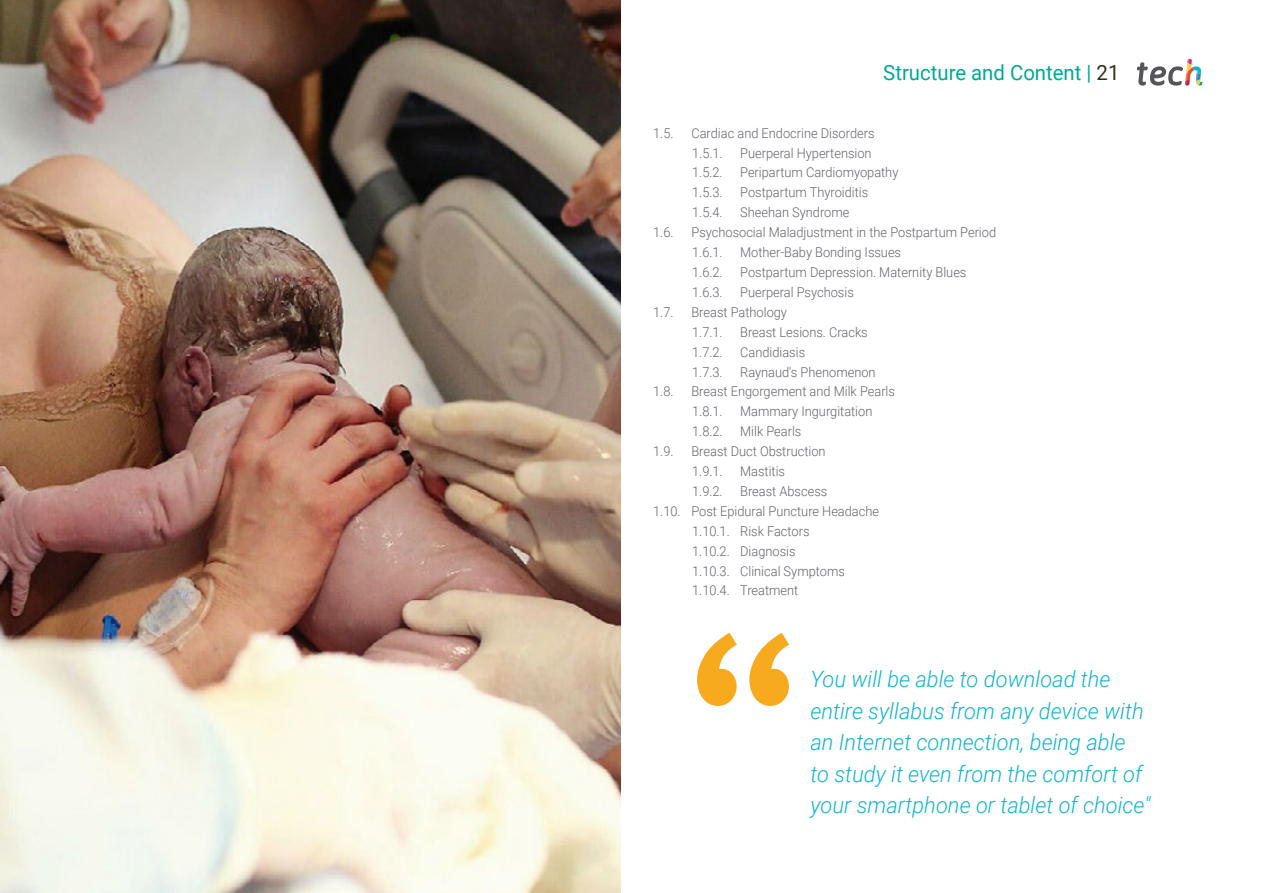
<style>
.page{position:relative;width:1263px;height:893px;background:#fff}
.page>*{position:absolute;margin:0;border:0;box-sizing:border-box;transform-origin:0 0}
.t1{font:italic 300 22.5px/31.5px "Roboto";color:#0fb6cf}
.t2{font:21px "Roboto";color:#00a996}
.t3{font:300 13.5px/20px "Roboto";color:#61646a;scale:.95 1}
.s1{color:#312e20}
</style>
<div class="page">
<svg style="left:697px;top:633px;width:92px;height:73px"></svg>
<img style="left:0;top:0;width:621px;height:893px">
<svg style="left:1137px;top:59px;width:65px;height:27px"></svg>
<h2 class="t2" style="left:883px;top:57px;width:238px">Structure and Content | <span class="s1">21</span></h2>
<p class="t3" style="left:653px;top:122px;width:23px">1.5.</p>
<p class="t3" style="left:691px;top:122px;width:194px">Cardiac and Endocrine Disorders<br>1.5.1.</p>
<p class="t3" style="left:740px;top:142px;width:140px">Puerperal Hypertension</p>
<p class="t3" style="left:692px;top:162px;width:34px">1.5.2.</p>
<p class="t3" style="left:740px;top:162px;width:168px">Peripartum Cardiomyopathy</p>
<p class="t3" style="left:692px;top:182px;width:34px">1.5.3.</p>
<p class="t3" style="left:740px;top:182px;width:136px">Postpartum Thyroiditis</p>
<p class="t3" style="left:692px;top:202px;width:34px">1.5.4.</p>
<p class="t3" style="left:740px;top:202px;width:116px">Sheehan Syndrome</p>
<p class="t3" style="left:653px;top:222px;width:23px">1.6.</p>
<p class="t3" style="left:691px;top:222px;width:322px">Psychosocial Maladjustment in the Postpartum Period<br>1.6.1.</p>
<p class="t3" style="left:740px;top:242px;width:171px">Mother-Baby Bonding Issues</p>
<p class="t3" style="left:692px;top:262px;width:34px">1.6.2.</p>
<p class="t3" style="left:740px;top:262px;width:240px">Postpartum Depression. Maternity Blues</p>
<p class="t3" style="left:692px;top:282px;width:34px">1.6.3.</p>
<p class="t3" style="left:740px;top:282px;width:121px">Puerperal Psychosis</p>
<p class="t3" style="left:653px;top:302px;width:23px">1.7.</p>
<p class="t3" style="left:691px;top:302px;width:102px">Breast Pathology<br>1.7.1.</p>
<p class="t3" style="left:740px;top:321px;width:136px">Breast Lesions. Cracks</p>
<p class="t3" style="left:692px;top:341px;width:34px">1.7.2.</p>
<p class="t3" style="left:740px;top:341px;width:70px">Candidiasis</p>
<p class="t3" style="left:692px;top:361px;width:34px">1.7.3.</p>
<p class="t3" style="left:740px;top:361px;width:144px">Raynaud's Phenomenon</p>
<p class="t3" style="left:653px;top:381px;width:23px">1.8.</p>
<p class="t3" style="left:691px;top:381px;width:216px">Breast Engorgement and Milk Pearls<br>1.8.1.</p>
<p class="t3" style="left:740px;top:401px;width:141px">Mammary Ingurgitation</p>
<p class="t3" style="left:692px;top:421px;width:34px">1.8.2.</p>
<p class="t3" style="left:740px;top:421px;width:66px">Milk Pearls</p>
<p class="t3" style="left:653px;top:441px;width:23px">1.9.</p>
<p class="t3" style="left:691px;top:441px;width:143px">Breast Duct Obstruction<br>1.9.1.</p>
<p class="t3" style="left:740px;top:461px;width:49px">Mastitis</p>
<p class="t3" style="left:692px;top:481px;width:34px">1.9.2.</p>
<p class="t3" style="left:740px;top:481px;width:93px">Breast Abscess</p>
<p class="t3" style="left:653px;top:500px;width:239px">1.10. Post Epidural Puncture Headache</p>
<p class="t3" style="left:692px;top:520px;width:125px">1.10.1. Risk Factors</p>
<p class="t3" style="left:692px;top:540px;width:110px">1.10.2. Diagnosis</p>
<p class="t3" style="left:692px;top:560px;width:162px">1.10.3. Clinical Symptoms</p>
<p class="t3" style="left:692px;top:580px;width:113px">1.10.4. Treatment</p>
<h1 class="t1" style="left:810px;top:663px;width:342px">You will be able to download the entire syllabus from any device with an Internet connection, being able<br>to study it even from the comfort of your smartphone or tablet of choice"</h1>
</div>
